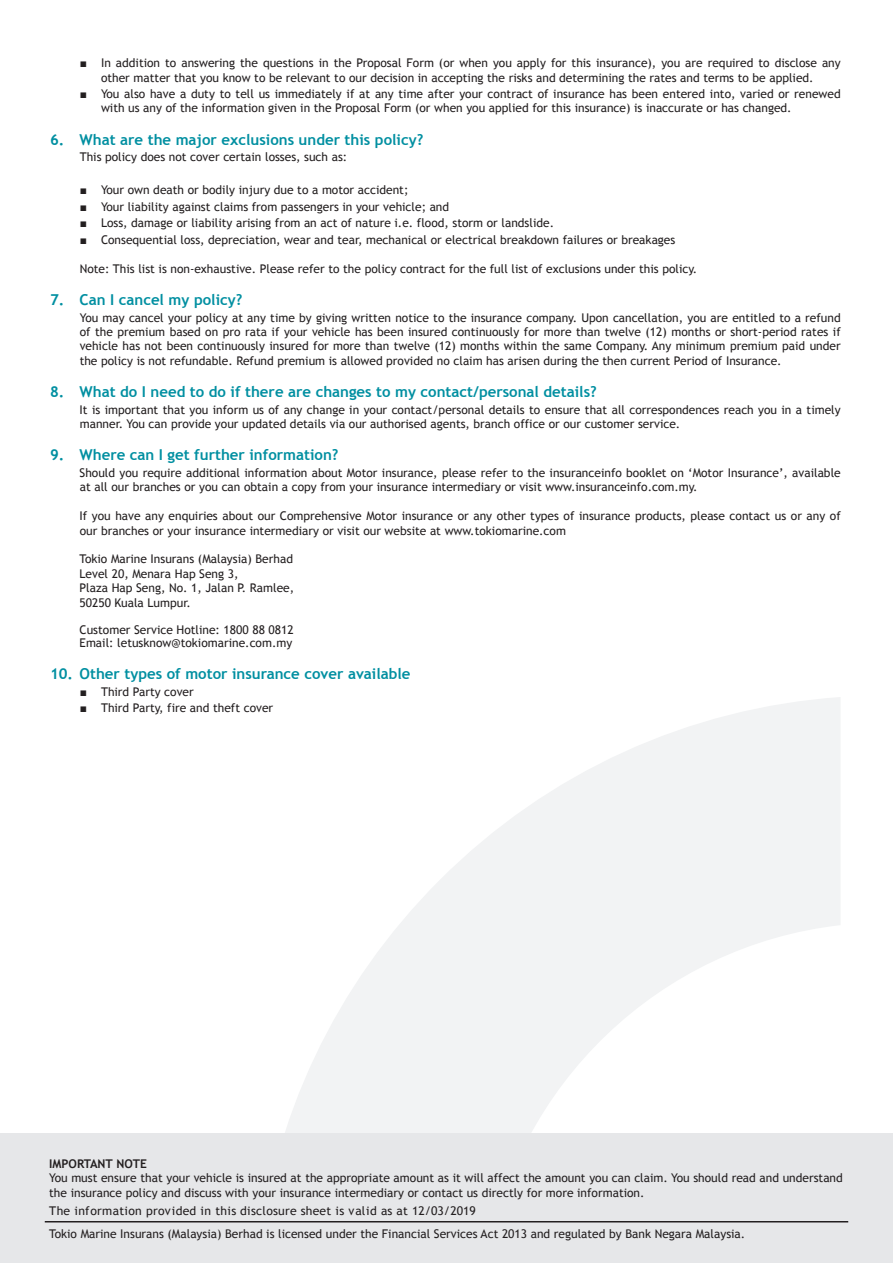
<style>
.page{position:relative;width:893px;height:1263px;background:#fff}
.page>*{position:absolute;margin:0;border:0;box-sizing:border-box;transform-origin:0 0}
.t1{font:700 15px "Trebuchet MS";color:#008fa1}
.t2{font:12px/14.4px "Trebuchet MS";color:#231f20}
.t3{font:700 12px "Trebuchet MS";color:#231f20}
.s1{font-family:"Arial"}
</style>
<div class="page">
<svg style="left:258px;top:697px;width:582px;height:437px;fill:#f2f3f4"></svg>
<div style="left:0;top:1134px;width:893px;height:129px;background:#e6e7e9"></div>
<hr style="left:45px;top:1221px;width:803px;height:1px;background:#231f20">
<p class="t2" style="left:80px;top:56px;width:762px;text-align:center"><span class="s1">■</span> In addition to answering the questions in the Proposal Form (or when you apply for this insurance), you are required to disclose any other matter that you know to be relevant to our decision in accepting the risks and determining the rates and terms to be applied.</p>
<p class="t2" style="left:101px;top:87px;width:741px;text-indent:-21px"><span class="s1">■</span> You also have a duty to tell us immediately if at any time after your contract of insurance has been entered into, varied or renewed with us any of the information given in the Proposal Form (or when you applied for this insurance) is inaccurate or has changed.</p>
<p class="t1" style="left:50px;top:130px;width:375px">6. What are the major exclusions under this policy?</p>
<p class="t2" style="left:80px;top:150px;width:269px">This policy does not cover certain losses, such as:</p>
<p class="t2" style="left:80px;top:183px;width:330px"><span class="s1">■</span> Your own death or bodily injury due to a motor accident;</p>
<p class="t2" style="left:80px;top:200px;width:371px"><span class="s1">■</span> Your liability against claims from passengers in your vehicle; and</p>
<p class="t2" style="left:80px;top:216px;width:476px"><span class="s1">■</span> Loss, damage or liability arising from an act of nature i.e. flood, storm or landslide.</p>
<p class="t2" style="left:80px;top:233px;width:597px"><span class="s1">■</span> Consequential loss, depreciation, wear and tear, mechanical or electrical breakdown failures or breakages</p>
<p class="t2" style="left:80px;top:261px;width:619px">Note: This list is non-exhaustive. Please refer to the policy contract for the full list of exclusions under this policy.</p>
<p class="t1" style="left:50px;top:290px;width:194px">7. Can I cancel my policy?</p>
<p class="t2" style="left:80px;top:310px;width:763px;text-align:justify">You may cancel your policy at any time by giving written notice to the insurance company. Upon cancellation, you are entitled to a refund of the premium based on pro rata if your vehicle has been insured continuously for more than twelve (12) months or short-period rates if vehicle has not been continuously insured for more than twelve (12) months within the same Company. Any minimum premium paid under the policy is not refundable. Refund premium is allowed provided no claim has arisen during the then current Period of Insurance.</p>
<p class="t1" style="left:50px;top:382px;width:548px">8. What do I need to do if there are changes to my contact/personal details?</p>
<p class="t2" style="left:80px;top:402px;width:763px">It is important that you inform us of any change in your contact/personal details to ensure that all correspondences reach you in a timely manner. You can provide your updated details via our authorised agents, branch office or our customer service.</p>
<p class="t1" style="left:50px;top:446px;width:290px">9. Where can I get further information?</p>
<p class="t2" style="left:80px;top:466px;width:763px">Should you require additional information about Motor insurance, please refer to the insuranceinfo booklet on ‘Motor Insurance’, available at all our branches or you can obtain a copy from your insurance intermediary or visit www.insuranceinfo.com.my.</p>
<p class="t2" style="left:80px;top:509px;width:763px">If you have any enquiries about our Comprehensive Motor insurance or any other types of insurance products, please contact us or any of our branches or your insurance intermediary or visit our website at www.tokiomarine.com</p>
<p class="t2" style="left:80px;top:552px;width:216px">Tokio Marine Insurans (Malaysia) Berhad<br>Level 20, Menara Hap Seng 3,<br>Plaza Hap Seng, No. 1, Jalan P. Ramlee,<br>50250 Kuala Lumpur.</p>
<p class="t2" style="left:80px;top:623px;width:216px;line-height:13.5px">Customer Service Hotline: 1800 88 0812<br>Email: letusknow@tokiomarine.com.my</p>
<p class="t1" style="left:50px;top:665px;width:362px">10. Other types of motor insurance cover available</p>
<p class="t2" style="left:80px;top:685px;width:116px"><span class="s1">■</span> Third Party cover</p>
<p class="t2" style="left:80px;top:701px;width:195px"><span class="s1">■</span> Third Party, fire and theft cover</p>
<p class="t3" style="left:49px;top:1156px;width:99px">IMPORTANT NOTE</p>
<p class="t2" style="left:49px;top:1171px;width:795px">You must ensure that your vehicle is insured at the appropriate amount as it will affect the amount you can claim. You should read and understand the insurance policy and discuss with your insurance intermediary or contact us directly for more information.</p>
<p class="t2" style="left:49px;top:1199px;width:698px;line-height:23.4px">The information provided in this disclosure sheet is valid as at 12/03/2019<br>Tokio Marine Insurans (Malaysia) Berhad is licensed under the Financial Services Act 2013 and regulated by Bank Negara Malaysia.</p>
</div>
